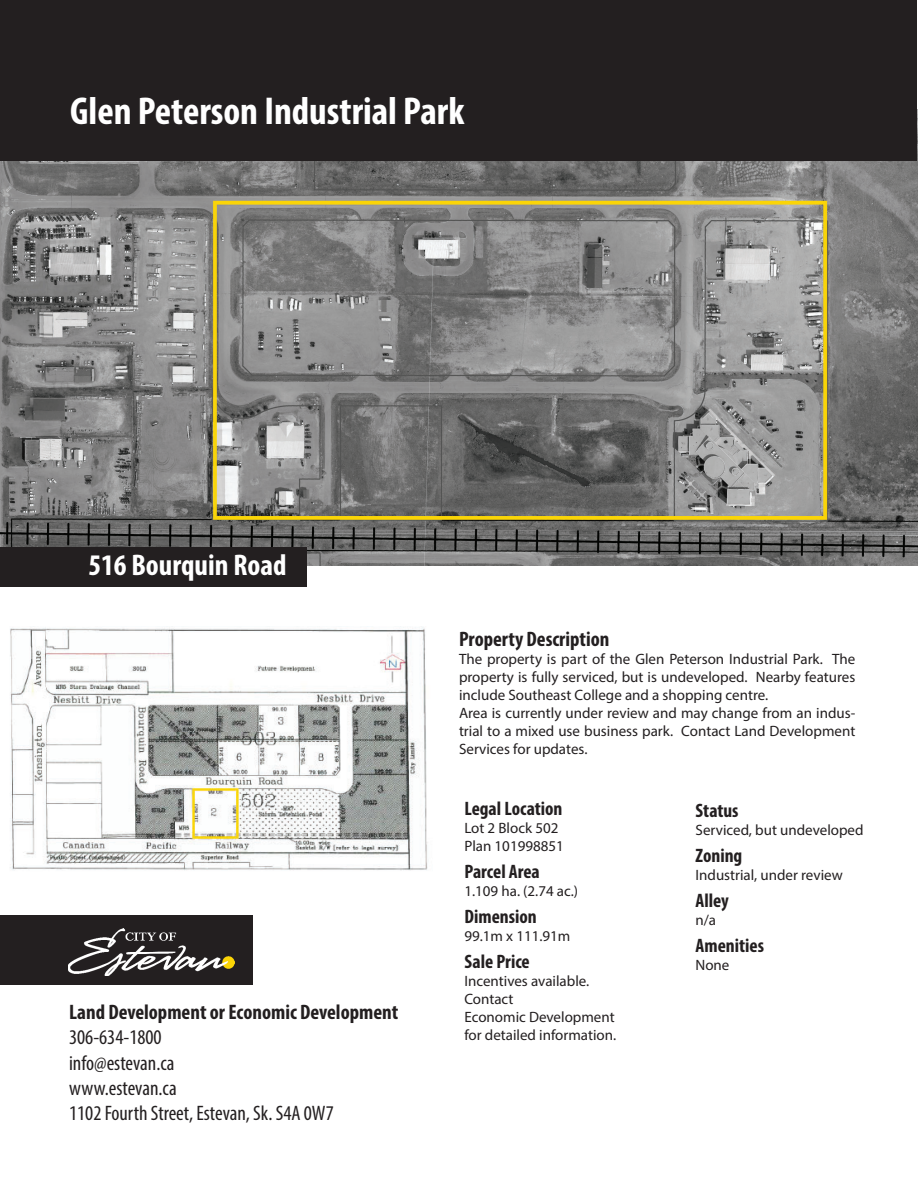
<style>
.page{position:relative;width:918px;height:1188px;background:#fff}
.page>*{position:absolute;margin:0;border:0;box-sizing:border-box;transform-origin:0 0}
.t1{font:700 condensed 39px "Myriad Pro";color:#fff}
.t2{font:700 condensed 30px "Myriad Pro";color:#fff}
.t3{font:condensed 21px/25.2px "Myriad Pro";color:#231f20}
.t4{font:700 condensed 21px "Myriad Pro";color:#231f20}
.t5{font:700 condensed 19.5px "Myriad Pro";color:#231f20}
.t6{font:15px/18px "Myriad Pro";color:#231f20}
</style>
<div class="page">
<img style="left:0;top:109px;width:918px;height:456px">
<div style="left:0;top:915px;width:253px;height:70px;background:#231f20"></div>
<div style="left:1px;top:0;width:916px;height:160px;background:#231f20"></div>
<div style="left:0;top:548px;width:307px;height:39px;background:#231f20"></div>
<img style="left:68px;top:929px;width:166px;height:47px">
<img style="left:10px;top:627px;width:418px;height:244px">
<h1 class="t1" style="left:70px;top:96px;width:396px">Glen Peterson Industrial Park</h1>
<h2 class="t2" style="left:88px;top:554px;width:200px">516 Bourquin Road</h2>
<h3 class="t4" style="left:69px;top:1004px;width:331px">Land Development or Economic Development</h3>
<h3 class="t3" style="left:69px;top:1027px;width:266px">306-634-1800<br>info@estevan.ca<br>www.estevan.ca<br>1102 Fourth Street, Estevan, Sk. S4A 0W7</h3>
<h3 class="t4" style="left:459px;top:631px;width:152px">Property Description</h3>
<p class="t6" style="left:459px;top:651px;width:398px">The property is part of the Glen Peterson Industrial Park. The property is fully serviced, but is undeveloped. Nearby features include Southeast College and a shopping centre.<br>Area is currently under review and may change from an indus&shy;trial to a mixed use business park. Contact Land Development Services for updates.</p>
<h3 class="t5" style="left:464px;top:801px;width:100px">Legal Location</h3>
<p class="t6" style="left:464px;top:821px;width:101px">Lot 2 Block 502<br>Plan 101998851</p>
<h3 class="t5" style="left:464px;top:864px;width:77px">Parcel Area</h3>
<p class="t6" style="left:464px;top:884px;width:115px">1.109 ha. (2.74 ac.)</p>
<h3 class="t5" style="left:464px;top:909px;width:74px">Dimension</h3>
<p class="t6" style="left:464px;top:929px;width:108px">99.1m x 111.91m</p>
<h3 class="t5" style="left:464px;top:954px;width:67px">Sale Price</h3>
<p class="t6" style="left:464px;top:974px;width:153px">Incentives available.<br>Contact<br>Economic Development for detailed information.</p>
<h3 class="t5" style="left:696px;top:804px;width:45px">Status</h3>
<p class="t6" style="left:696px;top:823px;width:170px">Serviced, but undeveloped</p>
<h3 class="t5" style="left:696px;top:849px;width:48px">Zoning</h3>
<p class="t6" style="left:696px;top:868px;width:149px">Industrial, under review</p>
<h3 class="t5" style="left:696px;top:894px;width:35px">Alley</h3>
<p class="t6" style="left:696px;top:913px;width:22px">n/a</p>
<h3 class="t5" style="left:696px;top:939px;width:70px">Amenities</h3>
<p class="t6" style="left:696px;top:958px;width:35px">None</p>
</div>
